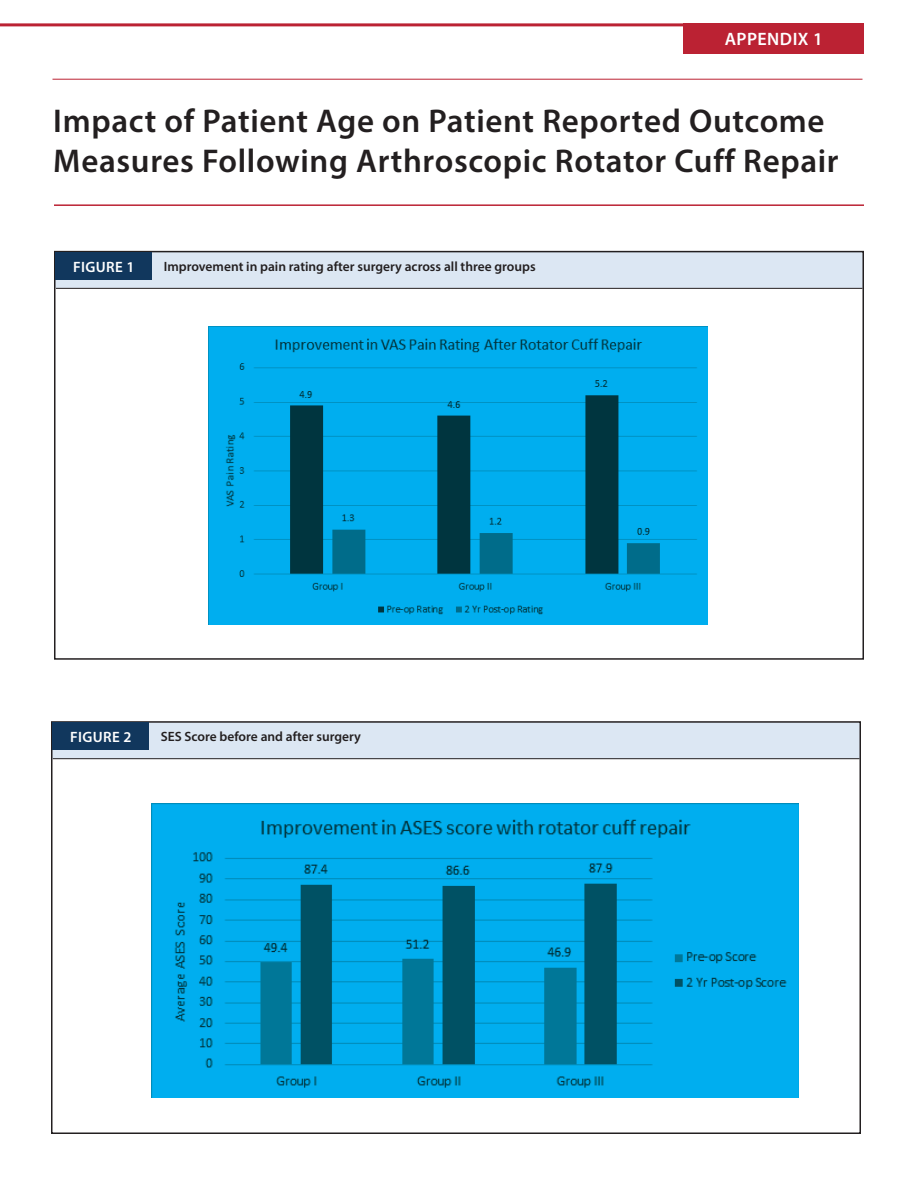
<style>
.page{position:relative;width:918px;height:1188px;background:#fff}
.page>*{position:absolute;margin:0;border:0;box-sizing:border-box;transform-origin:0 0}
.t1{font:600 33px/39.6px "Myriad Pro";letter-spacing:.02em;color:#231f20}
.t2{font:600 18px "Myriad Pro";letter-spacing:.025em;color:#fff}
.t3{font:600 15px "Myriad Pro";letter-spacing:.025em;color:#fff}
.t4{font:600 13.5px "Myriad Pro";color:#231f20}
</style>
<div class="page">
<div style="left:684px;top:23px;width:180px;height:31px;background:#b23"></div>
<hr style="left:0;top:23px;width:863px;height:3px;background:#b23">
<div style="left:55px;top:252px;width:808px;height:36px;background:#dce7f3"></div>
<div style="left:54px;top:251px;width:810px;height:409px;border:2px solid #231f20"></div>
<hr style="left:56px;top:288px;width:807px;height:1px;background:#231f20">
<div style="left:55px;top:252px;width:97px;height:28px;background:#11375d"></div>
<div style="left:52px;top:722px;width:808px;height:37px;background:#dce7f3"></div>
<div style="left:51px;top:721px;width:810px;height:413px;border:2px solid #231f20"></div>
<hr style="left:53px;top:758px;width:807px;height:1px;background:#231f20">
<div style="left:52px;top:723px;width:97px;height:27px;background:#11375d"></div>
<img style="left:152px;top:804px;width:647px;height:294px">
<img style="left:209px;top:326px;width:499px;height:298px">
<hr style="left:54px;top:204px;width:810px;height:2px;background:#b23">
<hr style="left:52px;top:79px;width:810px;height:1px;background:#b23">
<p class="t2" style="left:725px;top:28px;width:100px">APPENDIX 1</p>
<p class="t1" style="left:53px;top:101px;width:787px">Impact of Patient Age on Patient Reported Outcome<br>Measures Following Arthroscopic Rotator Cuff Repair</p>
<p class="t3" style="left:73px;top:257px;width:63px">FIGURE 1</p>
<p class="t4" style="left:164px;top:258px;width:373px">Improvement in pain rating after surgery across all three groups</p>
<p class="t3" style="left:70px;top:727px;width:63px">FIGURE 2</p>
<p class="t4" style="left:161px;top:728px;width:202px">SES Score before and after surgery</p>
</div>
